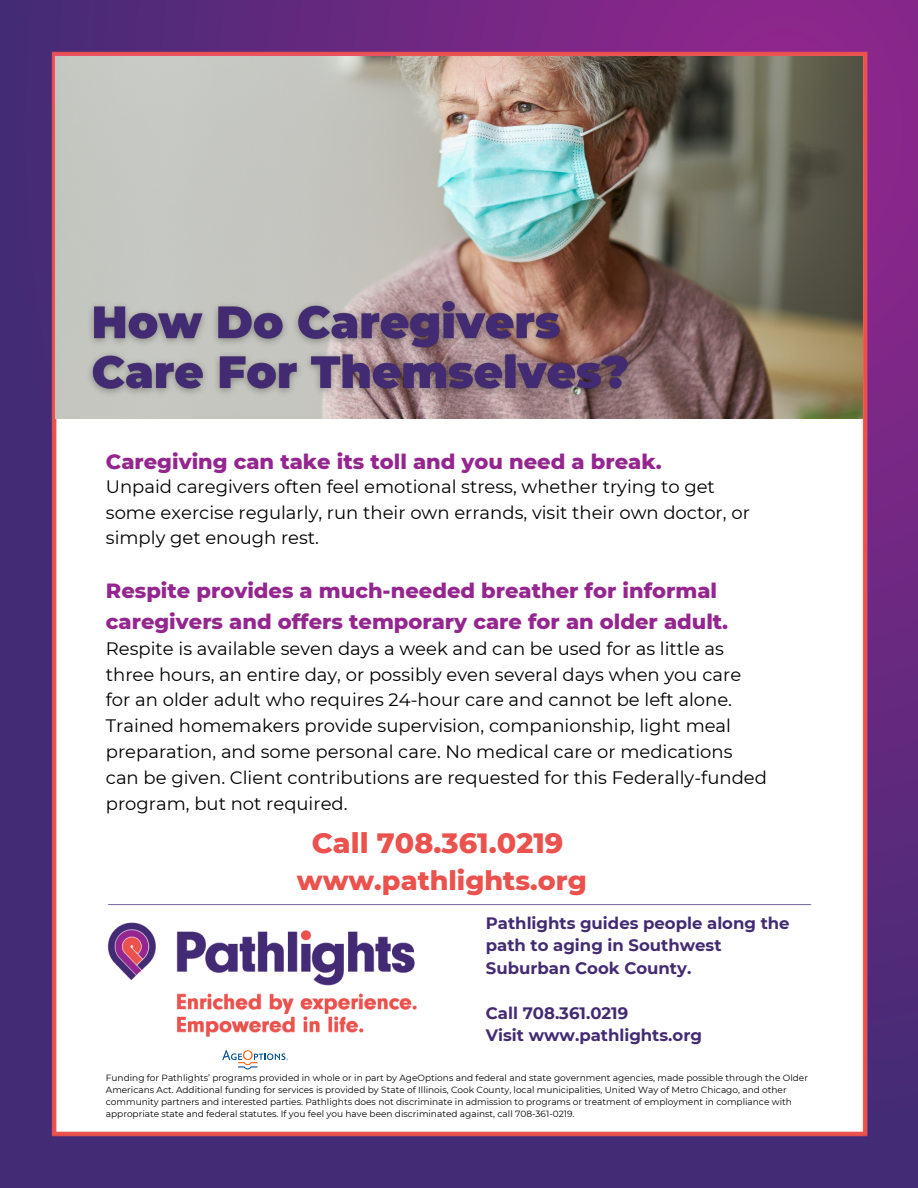
<style>
.page{position:relative;width:918px;height:1188px;background:#fff}
.page>*{position:absolute;margin:0;border:0;box-sizing:border-box;transform-origin:0 0}
.t1{font:800 28.5px "Montserrat";color:#eb514d}
.t2{font:800 27px "Montserrat";color:#eb514d}
.t3{font:800 21px/30.3px "Montserrat";color:#95268f}
.t4{font:18px/25.8px "Montserrat";color:#000}
.t5{font:700 16.5px/22.5px "Montserrat";color:#432b74}
.t6{font:9px/12px "Montserrat";color:#000}
</style>
<div class="page">
<img style="left:0;top:0;width:918px;height:1188px">
<img style="left:56px;top:56px;width:806px;height:363px">
<svg style="left:222px;top:1050px;width:66px;height:20px"></svg>
<img style="left:80px;top:285px;width:561px;height:129px">
<p class="t3" style="left:106px;top:446px;width:557px">Caregiving can take its toll and you need a break.</p>
<p class="t4" style="left:106px;top:473px;width:646px">Unpaid caregivers often feel emotional stress, whether trying to get some exercise regularly, run their own errands, visit their own doctor, or simply get enough rest.</p>
<p class="t3" style="left:106px;top:576px;width:624px">Respite provides a much-needed breather for informal caregivers and offers temporary care for an older adult.</p>
<p class="t4" style="left:106px;top:635px;width:663px">Respite is available seven days a week and can be used for as little as three hours, an entire day, or possibly even several days when you care for an older adult who requires 24-hour care and cannot be left alone.<br>Trained homemakers provide supervision, companionship, light meal preparation, and some personal care. No medical care or medications can be given. Client contributions are requested for this Federally-funded program, but not required.</p>
<h1 class="t1" style="left:312px;top:825px;width:253px">Call 708.361.0219</h1>
<h2 class="t2" style="left:297px;top:864px;width:291px">www.pathlights.org</h2>
<p class="t5" style="left:486px;top:912px;width:305px">Pathlights guides people along the path to aging in Southwest<br>Suburban Cook County.</p>
<p class="t5" style="left:486px;top:1002px;width:218px">Call 708.361.0219<br>Visit www.pathlights.org</p>
<p class="t6" style="left:106px;top:1072px;width:704px">Funding for Pathlights’ programs provided in whole or in part by AgeOptions and federal and state government agencies, made possible through the Older Americans Act. Additional funding for services is provided by State of Illinois, Cook County, local municipalities, United Way of Metro Chicago, and other community partners and interested parties. Pathlights does not discriminate in admission to programs or treatment of employment in compliance with appropriate state and federal statutes. If you feel you have been discriminated against, call 708-361-0219.</p>
</div>
